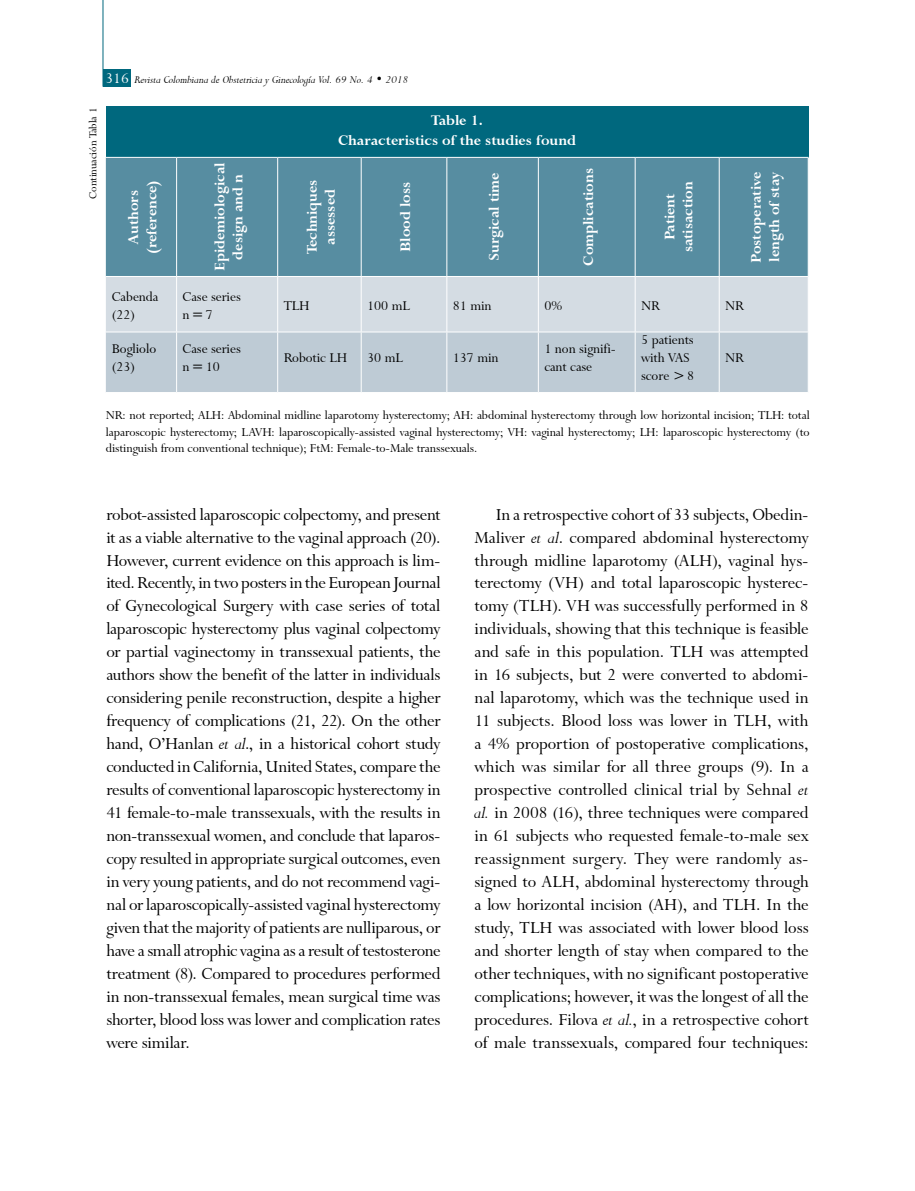
<style>
.page{position:relative;width:915px;height:1191px;background:#fff}
.page>*{position:absolute;margin:0;border:0;box-sizing:border-box;transform-origin:0 0}
._009-PARR_SEC_ING{font:18.75px/23px "Lapidary 333 BT";letter-spacing:-.005em;color:#000;text-align:justify}
._021-TEX_TABLAS{font:700 16.5px/18px "Lapidary 333 BT";color:#fff;text-align:center}
._022-TIT_TABLAS{font:700 16.5px/19.8px "Lapidary 333 BT";color:#fff;text-align:center}
._021-TEX_TABLAS-2{font:15px/18px "Lapidary 333 BT";color:#000}
._017-PIES_DE_FOTO{font:13.5px/16.2px "Lapidary 333 BT";color:#000;text-align:justify}
.t1{font:italic 12px "Lapidary 333 BT";color:#000}
._017-PIES_DE_FOTO-2{font:12px "Lapidary 333 BT";color:#000}
.s1{font-style:normal;font-size:16.5px;color:#fff}
.s2{font-style:italic}
</style>
<div class="page">
<div style="left:103px;top:70px;width:27px;height:17px;background:#00687e"></div>
<hr style="left:103px;top:0;width:1px;height:87px;background:#00687e">
<div style="left:106px;top:106px;width:701px;height:51px;background:#00687e"></div>
<div style="left:106px;top:158px;width:701px;height:118px;background:#578da1"></div>
<svg style="left:106px;top:277px;width:701px;height:115px;background:#c9d3dc"></svg>
<hr style="left:176px;top:158px;width:1px;height:118px;background:#fff">
<hr style="left:277px;top:158px;width:1px;height:118px;background:#fff">
<hr style="left:361px;top:158px;width:1px;height:118px;background:#fff">
<hr style="left:446px;top:158px;width:1px;height:118px;background:#fff">
<hr style="left:537px;top:158px;width:1px;height:118px;background:#fff">
<hr style="left:634px;top:158px;width:1px;height:118px;background:#fff">
<hr style="left:718px;top:158px;width:1px;height:118px;background:#fff">
<hr style="left:176px;top:277px;width:1px;height:55px;background:#fff">
<hr style="left:277px;top:277px;width:1px;height:55px;background:#fff">
<hr style="left:361px;top:277px;width:1px;height:55px;background:#fff">
<hr style="left:446px;top:277px;width:1px;height:55px;background:#fff">
<hr style="left:537px;top:277px;width:1px;height:55px;background:#fff">
<hr style="left:634px;top:277px;width:1px;height:55px;background:#fff">
<hr style="left:718px;top:277px;width:1px;height:55px;background:#fff">
<hr style="left:176px;top:332px;width:1px;height:60px;background:#fff">
<hr style="left:277px;top:332px;width:1px;height:60px;background:#fff">
<hr style="left:361px;top:332px;width:1px;height:60px;background:#fff">
<hr style="left:446px;top:332px;width:1px;height:60px;background:#fff">
<hr style="left:537px;top:332px;width:1px;height:60px;background:#fff">
<hr style="left:634px;top:332px;width:1px;height:60px;background:#fff">
<hr style="left:718px;top:332px;width:1px;height:60px;background:#fff">
<hr style="left:106px;top:332px;width:70px;height:1px;background:#fff">
<hr style="left:176px;top:332px;width:101px;height:1px;background:#fff">
<hr style="left:277px;top:332px;width:84px;height:1px;background:#fff">
<hr style="left:361px;top:332px;width:85px;height:1px;background:#fff">
<hr style="left:446px;top:332px;width:92px;height:1px;background:#fff">
<hr style="left:538px;top:332px;width:97px;height:1px;background:#fff">
<hr style="left:635px;top:332px;width:84px;height:1px;background:#fff">
<hr style="left:719px;top:332px;width:89px;height:1px;background:#fff">
<p class="_017-PIES_DE_FOTO-2" style="left:86px;top:199px;width:93px;rotate:-90deg">Continuación Tabla 1</p>
<p class="t1" style="left:105px;top:73px;width:304px"><span class="s1">316</span> Revista Colombiana de Obstetricia y Ginecología Vol. 69 No. 4 • 2018</p>
<p class="_021-TEX_TABLAS" style="left:125px;top:243px;width:55px;rotate:-90deg">Authors</p>
<p class="_021-TEX_TABLAS" style="left:143px;top:254px;width:75px;rotate:-90deg">(reference)</p>
<p class="_021-TEX_TABLAS" style="left:211px;top:271px;width:110px;rotate:-90deg">Epidemiological design and n</p>
<p class="_022-TIT_TABLAS" style="left:338px;top:110px;width:239px">Table 1.<br>Characteristics of the studies found</p>
<p class="_021-TEX_TABLAS" style="left:303px;top:254px;width:76px;rotate:-90deg">Techniques</p>
<p class="_021-TEX_TABLAS" style="left:321px;top:245px;width:57px;rotate:-90deg">assessed</p>
<p class="_021-TEX_TABLAS" style="left:396px;top:252px;width:71px;rotate:-90deg">Blood loss</p>
<p class="_021-TEX_TABLAS" style="left:485px;top:261px;width:90px;rotate:-90deg">Surgical time</p>
<p class="_021-TEX_TABLAS" style="left:579px;top:265px;width:99px;rotate:-90deg">Complications</p>
<p class="_021-TEX_TABLAS" style="left:660px;top:240px;width:48px;rotate:-90deg">Patient</p>
<p class="_021-TEX_TABLAS" style="left:678px;top:252px;width:73px;rotate:-90deg">satisaction</p>
<p class="_021-TEX_TABLAS" style="left:747px;top:262px;width:93px;text-align:left;rotate:-90deg">Postoperative length of stay</p>
<p class="_021-TEX_TABLAS-2" style="left:112px;top:288px;width:48px">Cabenda (22)</p>
<p class="_021-TEX_TABLAS-2" style="left:182px;top:288px;width:60px">Case series n=7</p>
<p class="_021-TEX_TABLAS-2" style="left:283px;top:297px;width:27px">TLH</p>
<p class="_021-TEX_TABLAS-2" style="left:367px;top:297px;width:44px">100 mL</p>
<p class="_021-TEX_TABLAS-2" style="left:452px;top:297px;width:40px">81 min</p>
<p class="_021-TEX_TABLAS-2" style="left:544px;top:297px;width:19px">0%</p>
<p class="_021-TEX_TABLAS-2" style="left:641px;top:297px;width:20px">NR</p>
<p class="_021-TEX_TABLAS-2" style="left:725px;top:297px;width:20px">NR</p>
<p class="_021-TEX_TABLAS-2" style="left:112px;top:339px;width:46px">Bogliolo</p>
<p class="_021-TEX_TABLAS-2" style="left:112px;top:357px;width:25px">(23)</p>
<p class="_021-TEX_TABLAS-2" style="left:182px;top:339px;width:60px">Case series n=10</p>
<p class="_021-TEX_TABLAS-2" style="left:283px;top:348px;width:65px">Robotic LH</p>
<p class="_021-TEX_TABLAS-2" style="left:367px;top:348px;width:37px">30 mL</p>
<p class="_021-TEX_TABLAS-2" style="left:452px;top:348px;width:47px">137 min</p>
<p class="_021-TEX_TABLAS-2" style="left:544px;top:339px;width:73px">1 non signifi&shy;cant case</p>
<p class="_021-TEX_TABLAS-2" style="left:641px;top:330px;width:54px">5 patients with VAS score &gt;8</p>
<p class="_021-TEX_TABLAS-2" style="left:725px;top:348px;width:20px">NR</p>
<p class="_017-PIES_DE_FOTO" style="left:106px;top:407px;width:705px">NR: not reported; ALH: Abdominal midline laparotomy hysterectomy; AH: abdominal hysterectomy through low horizontal incision; TLH: total laparoscopic hysterectomy; LAVH: laparoscopically-assisted vaginal hysterectomy; VH: vaginal hysterectomy; LH: laparoscopic hysterectomy (to distinguish from conventional technique); FtM: Female-to-Male transsexuals.</p>
<p class="_009-PARR_SEC_ING" style="left:106px;top:503px;width:335px">robot-assisted laparoscopic colpectomy, and present it as a viable alternative to the vaginal approach (20).<br>However, current evidence on this approach is lim&shy;ited. Recently, in two posters in the European Journal of Gynecological Surgery with case series of total laparoscopic hysterectomy plus vaginal colpectomy or partial vaginectomy in transsexual patients, the authors show the benefit of the latter in individuals considering penile reconstruction, despite a higher frequency of complications (21, 22). On the other hand, O’Hanlan <span class="s2">et al</span>., in a historical cohort study conducted in California, United States, compare the results of conventional laparoscopic hysterectomy in 41 female-to-male transsexuals, with the results in non-transsexual women, and conclude that laparos&shy;copy resulted in appropriate surgical outcomes, even in very young patients, and do not recommend vagi&shy;nal or laparoscopically-assisted vaginal hysterectomy given that the majority of patients are nulliparous, or have a small atrophic vagina as a result of testosterone treatment (8). Compared to procedures performed in non-transsexual females, mean surgical time was shorter, blood loss was lower and complication rates were similar.</p>
<p class="_009-PARR_SEC_ING" style="left:474px;top:503px;width:335px;text-indent:21px">In a retrospective cohort of 33 subjects, Obedin-Maliver <span class="s2">et al</span>. compared abdominal hysterectomy through midline laparotomy (ALH), vaginal hys&shy;terectomy (VH) and total laparoscopic hysterec&shy;tomy (TLH). VH was successfully performed in 8 individuals, showing that this technique is feasible and safe in this population. TLH was attempted in 16 subjects, but 2 were converted to abdomi&shy;nal laparotomy, which was the technique used in 11 subjects. Blood loss was lower in TLH, with a 4% proportion of postoperative complications, which was similar for all three groups (9). In a prospective controlled clinical trial by Sehnal <span class="s2">et al.</span> in 2008 (16), three techniques were compared in 61 subjects who requested female-to-male sex reassignment surgery. They were randomly as&shy;signed to ALH, abdominal hysterectomy through a low horizontal incision (AH), and TLH. In the study, TLH was associated with lower blood loss and shorter length of stay when compared to the other techniques, with no significant postoperative complications; however, it was the longest of all the procedures. Filova <span class="s2">et al.</span>, in a retrospective cohort of male transsexuals, compared four techniques:</p>
</div>
